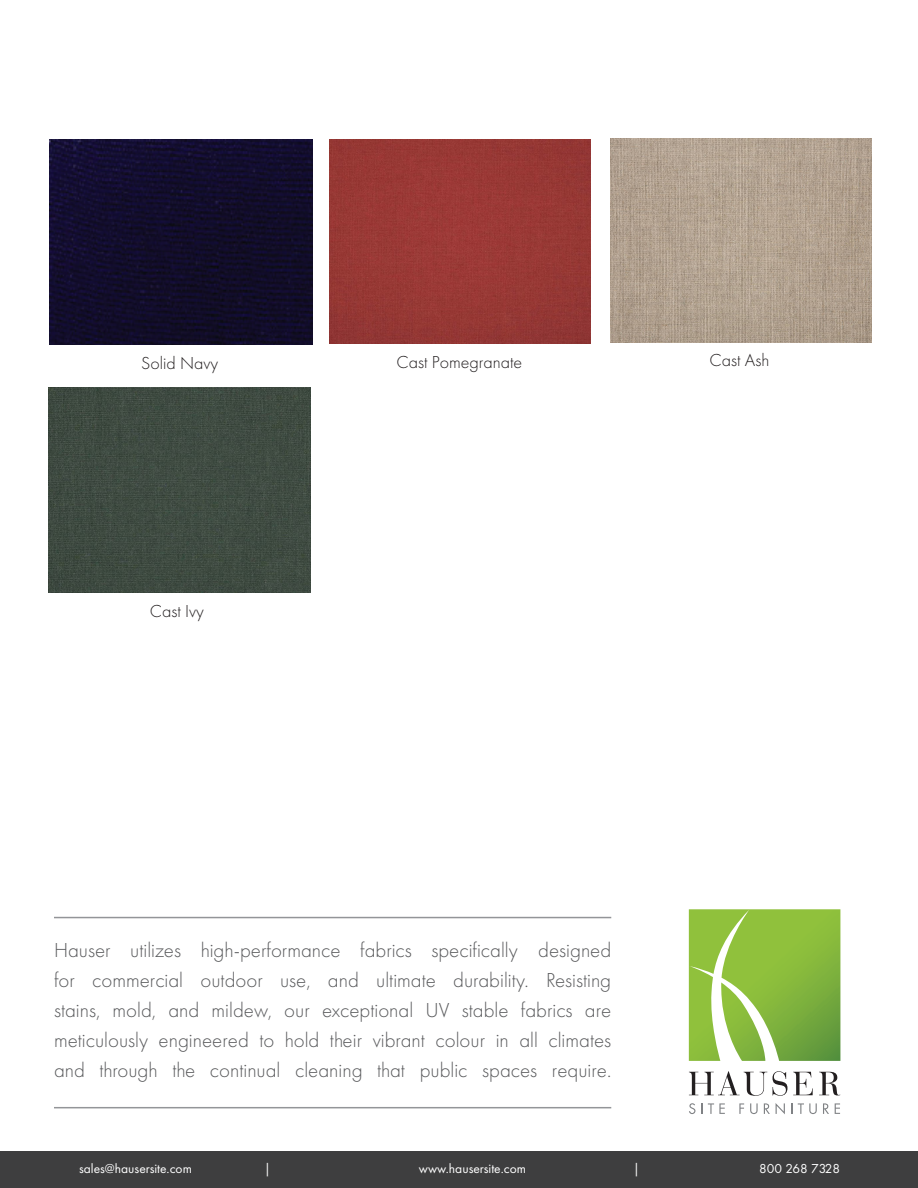
<style>
.page{position:relative;width:918px;height:1188px;background:#fff}
.page>*{position:absolute;margin:0;border:0;box-sizing:border-box;transform-origin:0 0}
.t1{font:300 21px/30px "Futura PT";color:#57585a;text-align:justify}
.t2{font:300 18px "Futura PT";color:#231f20}
.t3{font:13.5px "Futura PT";color:#fff}
</style>
<div class="page">
<div style="left:0;top:1151px;width:918px;height:37px;background:#3e3e3f"></div>
<img style="left:49px;top:387px;width:262px;height:206px">
<svg style="left:689px;top:1071px;width:78px;height:25px"></svg>
<svg style="left:773px;top:1071px;width:14px;height:25px"></svg>
<svg style="left:793px;top:1072px;width:20px;height:23px"></svg>
<svg style="left:819px;top:1072px;width:21px;height:23px"></svg>
<svg style="left:689px;top:909px;width:151px;height:152px;background:#93c051"></svg>
<svg style="left:689px;top:1103px;width:6px;height:11px"></svg>
<svg style="left:701px;top:1103px;width:24px;height:11px"></svg>
<svg style="left:739px;top:1103px;width:5px;height:11px"></svg>
<svg style="left:750px;top:1103px;width:8px;height:11px"></svg>
<svg style="left:764px;top:1103px;width:6px;height:11px"></svg>
<svg style="left:776px;top:1103px;width:9px;height:11px"></svg>
<svg style="left:798px;top:1103px;width:19px;height:11px"></svg>
<svg style="left:823px;top:1103px;width:6px;height:11px"></svg>
<svg style="left:835px;top:1103px;width:5px;height:11px"></svg>
<hr style="left:54px;top:917px;width:557px;height:1px;background:#939598">
<hr style="left:54px;top:1107px;width:557px;height:1px;background:#939598">
<img style="left:611px;top:138px;width:260px;height:205px">
<img style="left:49px;top:139px;width:263px;height:205px">
<div style="left:329px;top:139px;width:262px;height:205px;background:#983835"></div>
<p class="t2" style="left:141px;top:352px;width:78px">Solid Navy</p>
<p class="t2" style="left:397px;top:352px;width:127px">Cast Pomegranate</p>
<p class="t2" style="left:150px;top:600px;width:55px">Cast Ivy</p>
<p class="t2" style="left:710px;top:350px;width:61px">Cast Ash</p>
<p class="t1" style="left:54px;top:935px;width:559px">Hauser utilizes high-performance fabrics specifically designed for commercial outdoor use, and ultimate durability. Resisting stains, mold, and mildew, our exceptional UV stable fabrics are meticulously engineered to hold their vibrant colour in all climates and through the continual cleaning that public spaces require.</p>
<p class="t3" style="left:79px;top:1161px;width:114px">sales@hausersite.com</p>
<p class="t3" style="left:264px;top:1161px;width:8px">|</p>
<p class="t3" style="left:419px;top:1161px;width:109px">www.hausersite.com</p>
<p class="t3" style="left:633px;top:1161px;width:8px">|</p>
<p class="t3" style="left:759px;top:1161px;width:82px">800 268 7328</p>
</div>
